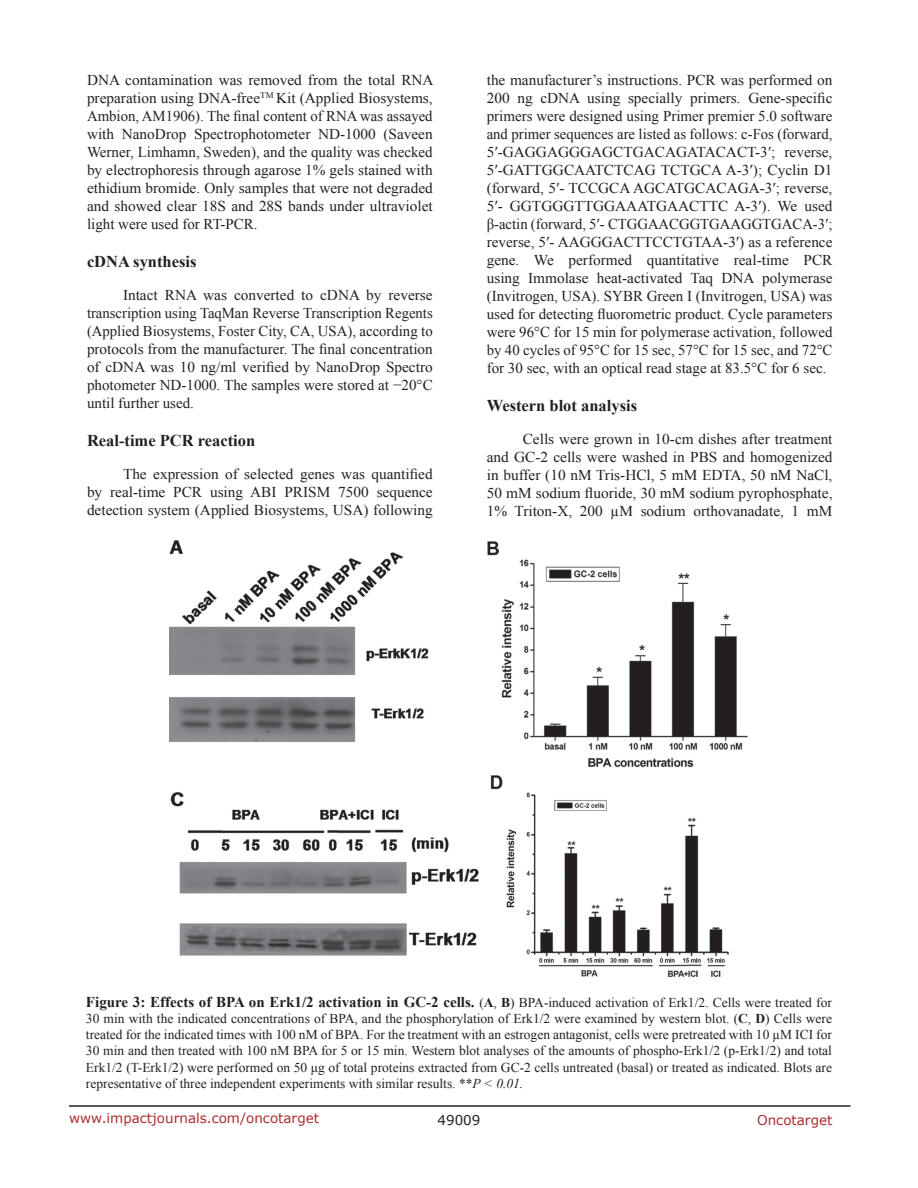
<style>
.page{position:relative;width:918px;height:1188px;background:#fff}
.page>*{position:absolute;margin:0;border:0;box-sizing:border-box;transform-origin:0 0}
.SubHeading_middle{font:700 16.5px "Times New Roman";color:#231f20}
.BodyText{font:15px/18px "Times New Roman";color:#231f20;text-align:justify}
.FigureText{font:13.5px/16.2px "Times New Roman";color:#231f20;text-align:justify}
.t1{font:13.5px "Verdana";color:#ac2b31}
.t2{font:13.5px "Verdana";color:#231f20}
.s1{font-weight:700;font-size:15px}
.s2{font-weight:700}
.s3{font-style:italic}
</style>
<div class="page">
<hr style="left:69px;top:1105px;width:781px;height:2px;background:#231f20">
<img style="left:170px;top:541px;width:578px;height:436px">
<p class="BodyText" style="left:87px;top:71px;width:348px">DNA contamination was removed from the total RNA preparation using DNA-free<sup>TM</sup> Kit (Applied Biosystems, Ambion, AM1906). The final content of RNA was assayed with NanoDrop Spectrophotometer ND-1000 (Saveen Werner, Limhamn, Sweden), and the quality was checked by electrophoresis through agarose 1% gels stained with ethidium bromide. Only samples that were not degraded and showed clear 18S and 28S bands under ultraviolet light were used for RT-PCR.</p>
<p class="SubHeading_middle" style="left:87px;top:250px;width:111px">cDNA synthesis</p>
<p class="BodyText" style="left:87px;top:286px;width:347px;text-indent:36px">Intact RNA was converted to cDNA by reverse transcription using TaqMan Reverse Transcription Regents (Applied Biosystems, Foster City, CA, USA), according to protocols from the manufacturer. The final concentration of cDNA was 10 ng/ml verified by NanoDrop Spectro photometer ND-1000. The samples were stored at −20°C until further used.</p>
<p class="SubHeading_middle" style="left:87px;top:429px;width:170px">Real-time PCR reaction</p>
<p class="BodyText" style="left:87px;top:465px;width:347px;text-indent:36px">The expression of selected genes was quantified by real-time PCR using ABI PRISM 7500 sequence detection system (Applied Biosystems, USA) following</p>
<p class="BodyText" style="left:487px;top:71px;width:347px">the manufacturer’s instructions. PCR was performed on 200 ng cDNA using specially primers. Gene-specific primers were designed using Primer premier 5.0 software and primer sequences are listed as follows: c-Fos (forward, 5′-GAGGAGGGAGCTGACAGATACACT-3′; reverse, 5′-GATTGGCAATCTCAG TCTGCA A-3′); Cyclin D1 (forward, 5′- TCCGCA AGCATGCACAGA-3′; reverse, 5′- GGTGGGTTGGAAATGAACTTC A-3′). We used β-actin (forward, 5′- CTGGAACGGTGAAGGTGACA-3′; reverse, 5′- AAGGGACTTCCTGTAA-3′) as a reference gene. We performed quantitative real-time PCR using Immolase heat-activated Taq DNA polymerase (Invitrogen, USA). SYBR Green I (Invitrogen, USA) was used for detecting fluorometric product. Cycle parameters were 96°C for 15 min for polymerase activation, followed by 40 cycles of 95°C for 15 sec, 57°C for 15 sec, and 72°C for 30 sec, with an optical read stage at 83.5°C for 6 sec.</p>
<p class="SubHeading_middle" style="left:487px;top:394px;width:152px">Western blot analysis</p>
<p class="BodyText" style="left:487px;top:430px;width:347px;text-indent:36px">Cells were grown in 10-cm dishes after treatment and GC-2 cells were washed in PBS and homogenized in buffer (10 nM Tris-HCl, 5 mM EDTA, 50 nM NaCl, 50 mM sodium fluoride, 30 mM sodium pyrophosphate, 1% Triton-X, 200 µM sodium orthovanadate, 1 mM</p>
<p class="FigureText" style="left:86px;top:994px;width:748px"><span class="s1">Figure 3: Effects of BPA on Erk1/2 activation in GC-2 cells.</span> (<span class="s2">A</span>, <span class="s2">B</span>) BPA-induced activation of Erk1/2. Cells were treated for 30 min with the indicated concentrations of BPA, and the phosphorylation of Erk1/2 were examined by western blot. (<span class="s2">C</span>, <span class="s2">D</span>) Cells were treated for the indicated times with 100 nM of BPA. For the treatment with an estrogen antagonist, cells were pretreated with 10 µM ICI for 30 min and then treated with 100 nM BPA for 5 or 15 min. Western blot analyses of the amounts of phospho-Erk1/2 (p-Erk1/2) and total Erk1/2 (T-Erk1/2) were performed on 50 μg of total proteins extracted from GC-2 cells untreated (basal) or treated as indicated. Blots are representative of three independent experiments with similar results. **<span class="s3">P &lt; 0.01.</span></p>
<p class="t1" style="left:69px;top:1109px;width:252px">www.impactjournals.com/oncotarget</p>
<p class="t2" style="left:438px;top:1111px;width:44px">49009</p>
<p class="t1" style="left:757px;top:1111px;width:77px">Oncotarget</p>
</div>
